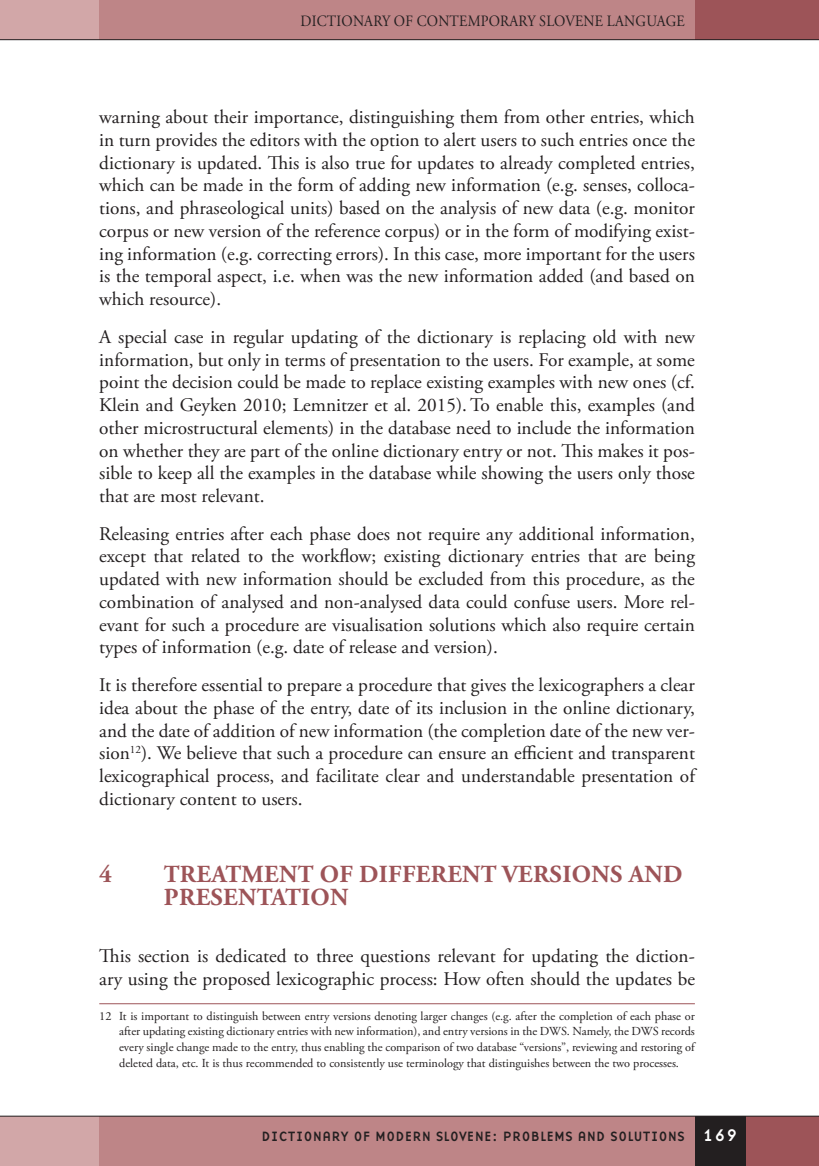
<style>
.page{position:relative;width:819px;height:1166px;background:#fff}
.page>*{position:absolute;margin:0;border:0;box-sizing:border-box;transform-origin:0 0}
.R_Naslov_-_Prva_rave{font:700 24.5px/22.8px "Adobe Garamond Pro";letter-spacing:.015em;color:#9d5458}
.t1{font:19.25px/22.8px "Adobe Garamond Pro";color:#231f20;text-align:justify}
.t2{font:17.5px "Base Nine";color:#fff}
.t3{font:15.75px "Adobe Garamond Pro";letter-spacing:.015em;color:#231f20;scale:.9 1}
.t4{font:14px "Base Nine";color:#231f20}
.opombe{font:12.25px/15.8px "Adobe Garamond Pro";color:#231f20;text-align:justify}
</style>
<div class="page">
<div style="left:99px;top:0;width:596px;height:40px;background:#be8587"></div>
<div style="left:74px;top:1116px;width:620px;height:50px;background:#be8587"></div>
<div style="left:0;top:1116px;width:99px;height:50px;background:#d2a7a8"></div>
<div style="left:0;top:0;width:99px;height:40px;background:#d2a7a8"></div>
<div style="left:745px;top:1116px;width:74px;height:50px;background:#9d5458"></div>
<div style="left:694px;top:1116px;width:51px;height:50px;background:#231f20"></div>
<div style="left:694px;top:0;width:125px;height:40px;background:#9d5458"></div>
<hr style="left:0;top:39px;width:819px;height:1px;background:#231f20">
<hr style="left:0;top:1116px;width:819px;height:1px;background:#231f20">
<hr style="left:99px;top:1003px;width:595px;height:1px;background:#9d5458">
<p class="t3" style="left:300px;top:11px;width:428px">DICTIONARY OF CONTEMPORARY SLOVENE LANGUAGE</p>
<p class="t1" style="left:99px;top:106px;width:597px">warning about their importance, distinguishing them from other entries, which in turn provides the editors with the option to alert users to such entries once the dictionary is updated. This is also true for updates to already completed entries, which can be made in the form of adding new information (e.g. senses, colloca&shy;tions, and phraseological units) based on the analysis of new data (e.g. monitor corpus or new version of the reference corpus) or in the form of modifying exist&shy;ing information (e.g. correcting errors). In this case, more important for the users is the temporal aspect, i.e. when was the new information added (and based on which resource).</p>
<p class="t1" style="left:99px;top:326px;width:597px">A special case in regular updating of the dictionary is replacing old with new information, but only in terms of presentation to the users. For example, at some point the decision could be made to replace existing examples with new ones (cf.<br>Klein and Geyken 2010; Lemnitzer et al. 2015). To enable this, examples (and other microstructural elements) in the database need to include the information on whether they are part of the online dictionary entry or not. This makes it pos&shy;sible to keep all the examples in the database while showing the users only those that are most relevant.</p>
<p class="t1" style="left:99px;top:523px;width:597px">Releasing entries after each phase does not require any additional information, except that related to the workflow; existing dictionary entries that are being updated with new information should be excluded from this procedure, as the combination of analysed and non-analysed data could confuse users. More rel&shy;evant for such a procedure are visualisation solutions which also require certain types of information (e.g. date of release and version).</p>
<p class="t1" style="left:99px;top:674px;width:597px">It is therefore essential to prepare a procedure that gives the lexicographers a clear idea about the phase of the entry, date of its inclusion in the online dictionary, and the date of addition of new information (the completion date of the new ver&shy;sion<sup>12</sup>). We believe that such a procedure can ensure an efficient and transparent lexicographical process, and facilitate clear and understandable presentation of dictionary content to users.</p>
<p class="R_Naslov_-_Prva_rave" style="left:99px;top:863px;width:14px">4</p>
<p class="R_Naslov_-_Prva_rave" style="left:164px;top:863px;width:520px">TREATMENT OF DIFFERENT VERSIONS AND<br>PRESENTATION</p>
<p class="t1" style="left:99px;top:945px;width:597px">This section is dedicated to three questions relevant for updating the diction&shy;ary using the proposed lexicographic process: How often should the updates be</p>
<p class="opombe" style="left:119px;top:1008px;width:577px;text-indent:-20px">12 It is important to distinguish between entry versions denoting larger changes (e.g. after the completion of each phase or after updating existing dictionary entries with new information), and entry versions in the DWS. Namely, the DWS records every single change made to the entry, thus enabling the comparison of two database “versions”, reviewing and restoring of deleted data, etc. It is thus recommended to consistently use terminology that distinguishes between the two processes.</p>
<p class="t4" style="left:261px;top:1126px;width:425px">DICTIONARY OF MODERN SLOVENE: PROBLEMS AND SOLUTIONS</p>
<p class="t2" style="left:702px;top:1123px;width:37px">169</p>
</div>
